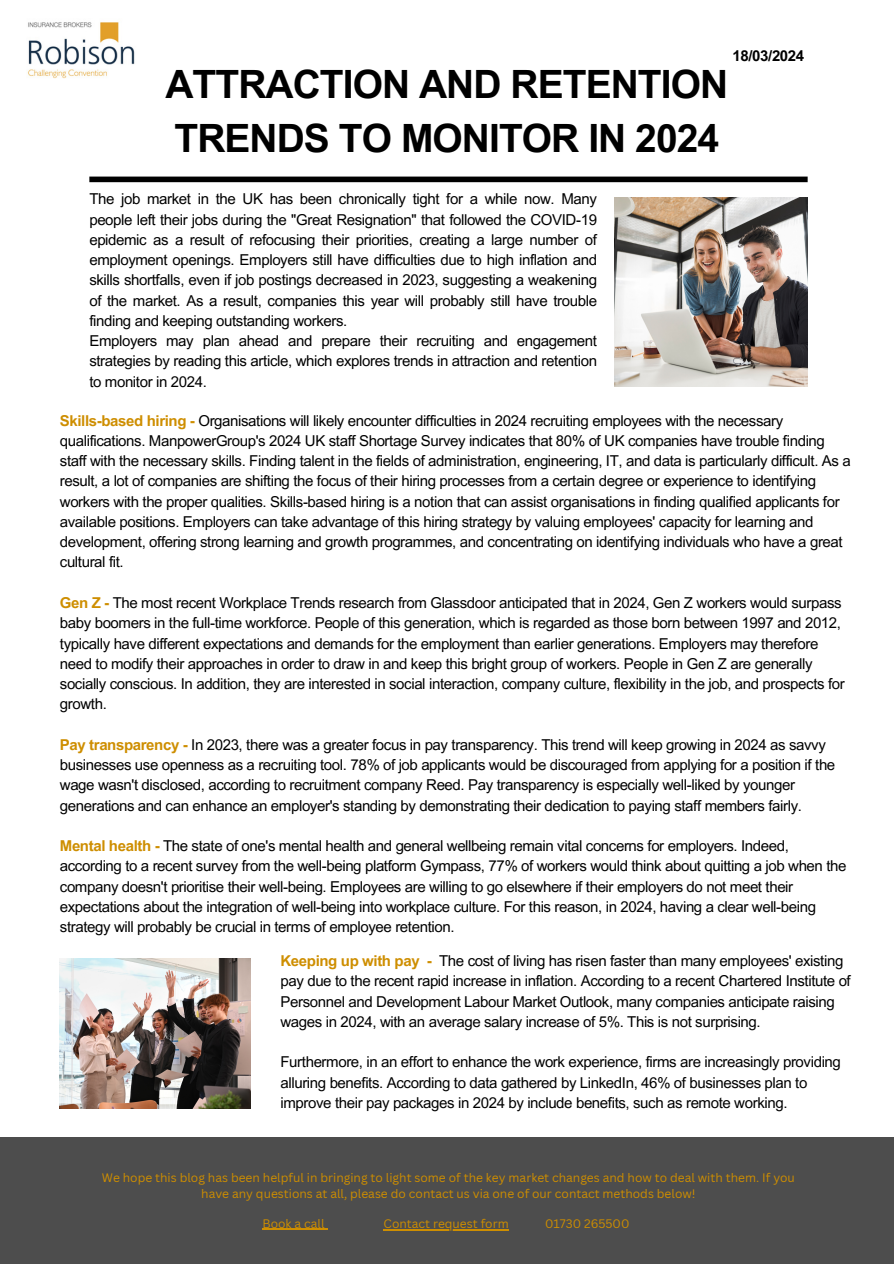
<style>
.page{position:relative;width:894px;height:1264px;background:#fff}
.page>*{position:absolute;margin:0;border:0;box-sizing:border-box;transform-origin:0 0}
.t1{font:700 39px/54px "Arial MT Pro";letter-spacing:-.025em;color:#000}
.t2{font:15px/20.2px "Arial MT Pro";letter-spacing:-.025em;color:#000}
.t3{font:700 15px "Arial MT Pro";letter-spacing:-.025em;color:#000}
.t4{font:12px/16px "Canva Sans";color:#ce8e00;text-align:center}
.s1{font-weight:700;color:#ce8e00}
</style>
<div class="page">
<img style="left:614px;top:197px;width:193px;height:189px">
<img style="left:60px;top:958px;width:190px;height:150px">
<div style="left:89px;top:176px;width:718px;height:6px;background:#000"></div>
<img style="left:27px;top:22px;width:108px;height:57px">
<div style="left:0;top:1137px;width:893px;height:126px;background:#4d4d4d"></div>
<hr style="left:262px;top:1228px;width:62px;height:1px;background:#ce8e00">
<hr style="left:383px;top:1229px;width:125px;height:1px;background:#ce8e00">
<h3 class="t1" style="left:165px;top:62px;width:564px">ATTRACTION AND RETENTION<br>TRENDS TO MONITOR IN 2024</h3>
<h1 class="t3" style="left:732px;top:50px;width:73px">18/03/2024</h1>
<h2 class="t2" style="left:89px;top:191px;width:509px">The job market in the UK has been chronically tight for a while now. Many people left their jobs during the "Great Resignation" that followed the COVID-19 epidemic as a result of refocusing their priorities, creating a large number of employment openings. Employers still have difficulties due to high inflation and skills shortfalls, even if job postings decreased in 2023, suggesting a weakening of the market. As a result, companies this year will probably still have trouble finding and keeping outstanding workers.<br>Employers may plan ahead and prepare their recruiting and engagement strategies by reading this article, which explores trends in attraction and retention to monitor in 2024.</h2>
<h3 class="t2" style="left:60px;top:412px;width:792px"><span class="s1">Skills-based hiring -</span> Organisations will likely encounter difficulties in 2024 recruiting employees with the necessary qualifications. ManpowerGroup's 2024 UK staff Shortage Survey indicates that 80% of UK companies have trouble finding staff with the necessary skills. Finding talent in the fields of administration, engineering, IT, and data is particularly difficult. As a result, a lot of companies are shifting the focus of their hiring processes from a certain degree or experience to identifying workers with the proper qualities. Skills-based hiring is a notion that can assist organisations in finding qualified applicants for available positions. Employers can take advantage of this hiring strategy by valuing employees' capacity for learning and development, offering strong learning and growth programmes, and concentrating on identifying individuals who have a great cultural fit.</h3>
<h3 class="t2" style="left:60px;top:594px;width:786px"><span class="s1">Gen Z -</span> The most recent Workplace Trends research from Glassdoor anticipated that in 2024, Gen Z workers would surpass baby boomers in the full-time workforce. People of this generation, which is regarded as those born between 1997 and 2012, typically have different expectations and demands for the employment than earlier generations. Employers may therefore need to modify their approaches in order to draw in and keep this bright group of workers. People in Gen Z are generally socially conscious. In addition, they are interested in social interaction, company culture, flexibility in the job, and prospects for growth.</h3>
<h3 class="t2" style="left:60px;top:736px;width:776px"><span class="s1">Pay transparency -</span> In 2023, there was a greater focus in pay transparency. This trend will keep growing in 2024 as savvy businesses use openness as a recruiting tool. 78% of job applicants would be discouraged from applying for a position if the wage wasn't disclosed, according to recruitment company Reed. Pay transparency is especially well-liked by younger generations and can enhance an employer's standing by demonstrating their dedication to paying staff members fairly.</h3>
<h3 class="t2" style="left:60px;top:837px;width:787px"><span class="s1">Mental health -</span> The state of one's mental health and general wellbeing remain vital concerns for employers. Indeed, according to a recent survey from the well-being platform Gympass, 77% of workers would think about quitting a job when the company doesn't prioritise their well-being. Employees are willing to go elsewhere if their employers do not meet their expectations about the integration of well-being into workplace culture. For this reason, in 2024, having a clear well-being strategy will probably be crucial in terms of employee retention.</h3>
<h3 class="t2" style="left:280px;top:952px;width:571px"><span class="s1">Keeping up with pay -</span> The cost of living has risen faster than many employees' existing pay due to the recent rapid increase in inflation. According to a recent Chartered Institute of Personnel and Development Labour Market Outlook, many companies anticipate raising wages in 2024, with an average salary increase of 5%. This is not surprising.</h3>
<p class="t2" style="left:280px;top:1053px;width:561px">Furthermore, in an effort to enhance the work experience, firms are increasingly providing alluring benefits. According to data gathered by LinkedIn, 46% of businesses plan to improve their pay packages in 2024 by include benefits, such as remote working.</p>
<h3 class="t4" style="left:102px;top:1168px;width:694px">We hope this blog has been helpful in bringing to light some of the key market changes and how to deal with them. If you have any questions at all, please do contact us via one of our contact methods below!</h3>
<p class="t4" style="left:262px;top:1214px;width:63px">Book a call</p>
<p class="t4" style="left:383px;top:1215px;width:127px">Contact request form</p>
<p class="t4" style="left:545px;top:1215px;width:86px">01730 265500</p>
</div>
